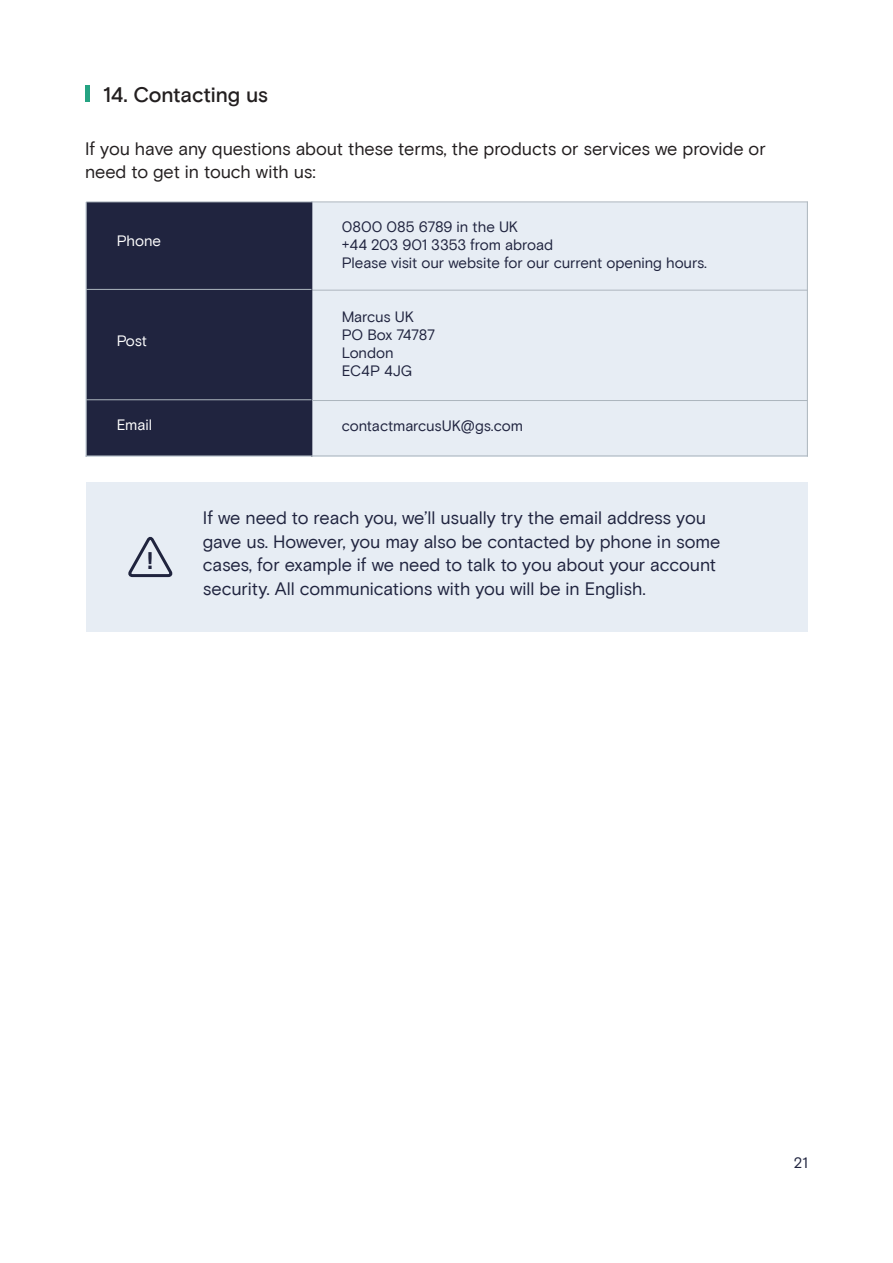
<style>
.page{position:relative;width:893px;height:1263px;background:#fff}
.page>*{position:absolute;margin:0;border:0;box-sizing:border-box;transform-origin:0 0}
.t1{font:700 24px "Basis Grotesque Pro";color:#21243e}
.t2{font:500 21px "Basis Grotesque Pro";letter-spacing:-.005em;color:#231f20}
.t3{font:18px/23.4px "Basis Grotesque Pro";letter-spacing:-.005em;color:#20243f}
.t4{font:18px/23.4px "Basis Grotesque Pro";letter-spacing:-.005em;color:#231f20}
.t5{font:15px/18px "Basis Grotesque Pro";letter-spacing:-.005em;color:#20243f}
.t6{font:15px "Basis Grotesque Pro";letter-spacing:-.01em;color:#fff}
</style>
<div class="page">
<hr style="left:85px;top:85px;width:4px;height:17px;background:#25a382">
<div style="left:85px;top:202px;width:722px;height:254px;background:#e7edf4"></div>
<hr style="left:312px;top:290px;width:496px;height:1px;background:#adb6be">
<hr style="left:311px;top:202px;width:1px;height:255px;background:#20243f">
<hr style="left:312px;top:400px;width:496px;height:1px;background:#adb6be">
<div style="left:86px;top:203px;width:225px;height:253px;background:#20243f"></div>
<hr style="left:86px;top:289px;width:225px;height:1px;background:#adb6be">
<hr style="left:86px;top:399px;width:225px;height:1px;background:#adb6be">
<div style="left:87px;top:482px;width:721px;height:149px;background:#e7edf4"></div>
<svg style="left:128px;top:536px;width:45px;height:42px"></svg>
<hr style="left:86px;top:202px;width:722px;height:1px;background:#adb6be">
<hr style="left:86px;top:455px;width:722px;height:1px;background:#adb6be">
<hr style="left:86px;top:202px;width:1px;height:255px;background:#adb6be">
<hr style="left:807px;top:202px;width:1px;height:255px;background:#adb6be">
<p class="t2" style="left:103px;top:82px;width:167px">14. Contacting us</p>
<p class="t4" style="left:85px;top:137px;width:682px">If you have any questions about these terms, the products or services we provide or need to get in touch with us:</p>
<p class="t5" style="left:342px;top:218px;width:367px">0800 085 6789 in the UK<br>+44 203 901 3353 from abroad<br>Please visit our website for our current opening hours.</p>
<p class="t6" style="left:117px;top:232px;width:46px">Phone</p>
<p class="t6" style="left:117px;top:332px;width:32px">Post</p>
<p class="t6" style="left:117px;top:416px;width:37px">Email</p>
<h1 class="t1" style="left:147px;top:547px;width:8px">!</h1>
<p class="t5" style="left:342px;top:308px;width:95px">Marcus UK<br>PO Box 74787<br>London<br>EC4P 4JG</p>
<p class="t5" style="left:342px;top:417px;width:183px">contactmarcusUK@gs.com</p>
<p class="t3" style="left:203px;top:507px;width:519px">If we need to reach you, we’ll usually try the email address you gave us. However, you may also be contacted by phone in some cases, for example if we need to talk to you about your account security. All communications with you will be in English.</p>
<p class="t5" style="left:794px;top:1154px;width:16px">21</p>
</div>
